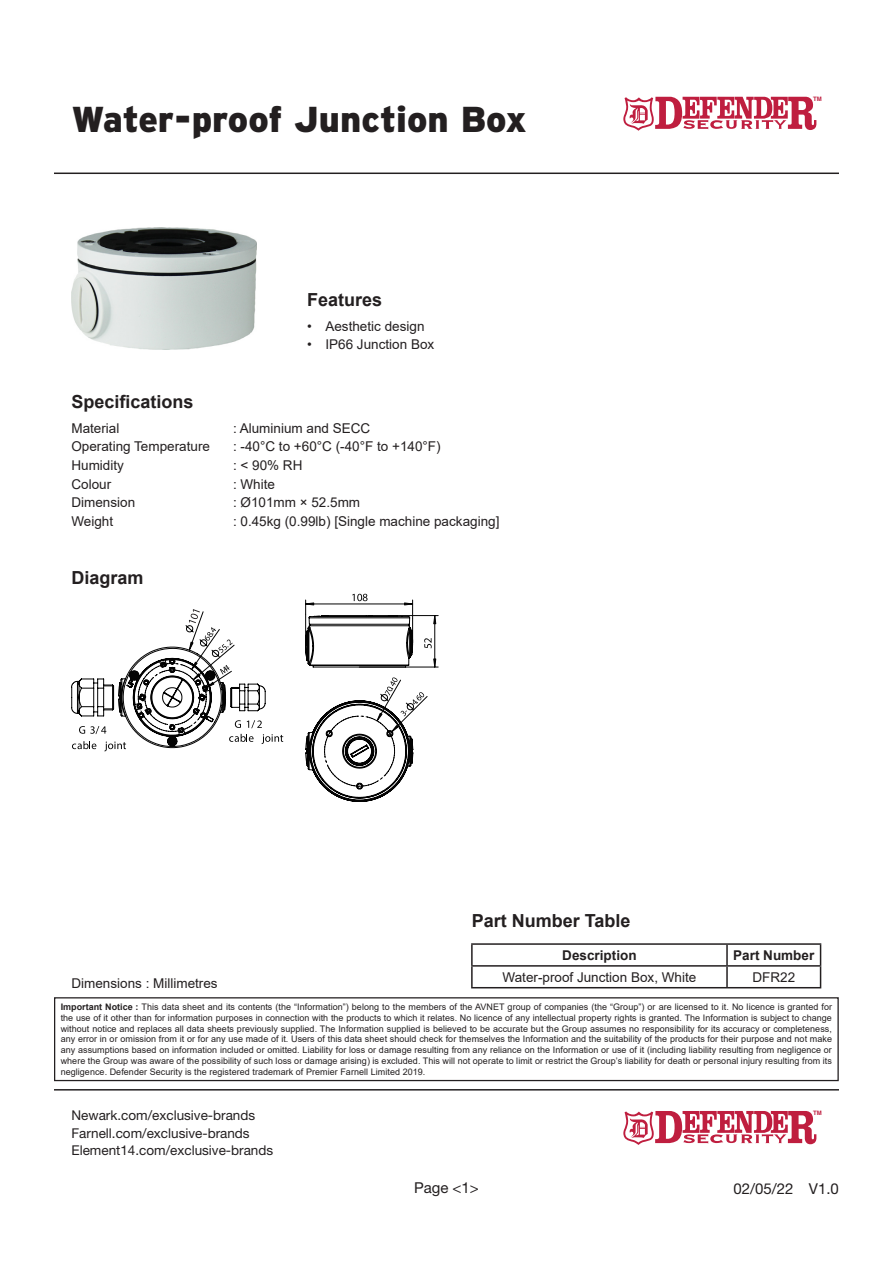
<style>
.page{position:relative;width:893px;height:1263px;background:#fff}
.page>*{position:absolute;margin:0;border:0;box-sizing:border-box;transform-origin:0 0}
.Heading_1{font:900 36px "Interstate";color:#231f20}
.Para_Head{font:700 18px "Arial";color:#231f20}
.TBL_Header{font:700 18px "Arial";color:#231f20}
.t1{font:15px "Helvetica Neue LT Std";color:#231f20}
.Para{font:13.5px "Arial";color:#231f20}
.t2{font:13.5px "Helvetica Neue LT Std";color:#231f20}
.TBL_Content{font:13.5px "Arial";color:#231f20}
.TBL_Column_Head{font:700 13.5px "Arial";color:#231f20}
.t3{font:9px/10.8px "Arial";letter-spacing:.005em;color:#231f20;text-align:justify}
.t4{font:700 6px "Helvetica";color:#bf1e3f}
.s1{font-weight:700}
</style>
<div class="page">
<hr style="left:54px;top:173px;width:785px;height:1px;background:#231f20">
<hr style="left:54px;top:1089px;width:785px;height:1px;background:#231f20">
<svg style="left:623px;top:97px;width:193px;height:34px"></svg>
<svg style="left:623px;top:1111px;width:193px;height:34px"></svg>
<div style="left:54px;top:997px;width:785px;height:84px;border:1px solid #231f20"></div>
<hr style="left:471px;top:943px;width:256px;height:2px;background:#231f20">
<hr style="left:471px;top:945px;width:2px;height:20px;background:#231f20">
<hr style="left:727px;top:943px;width:94px;height:2px;background:#231f20">
<hr style="left:726px;top:945px;width:2px;height:20px;background:#231f20">
<hr style="left:471px;top:965px;width:256px;height:2px;background:#231f20">
<hr style="left:471px;top:967px;width:2px;height:20px;background:#231f20">
<hr style="left:727px;top:965px;width:94px;height:2px;background:#231f20">
<hr style="left:726px;top:967px;width:2px;height:20px;background:#231f20">
<svg style="left:820px;top:945px;width:1px;height:42px"></svg>
<hr style="left:471px;top:987px;width:256px;height:1px;background:#231f20">
<hr style="left:727px;top:987px;width:94px;height:1px;background:#231f20">
<img style="left:71px;top:227px;width:185px;height:122px">
<hr style="left:359px;top:667px;width:79px;height:1px;background:#030303">
<hr style="left:388px;top:615px;width:50px;height:1px;background:#030303">
<svg style="left:71px;top:594px;width:365px;height:208px"></svg>
<p class="Heading_1" style="left:71px;top:97px;width:457px">Water-proof Junction Box</p>
<p class="Para_Head" style="left:307px;top:287px;width:77px">Features</p>
<p class="Para" style="left:307px;top:317px;width:119px">• Aesthetic design</p>
<p class="Para" style="left:307px;top:335px;width:129px">• IP66 Junction Box</p>
<p class="Para_Head" style="left:71px;top:389px;width:124px">Specifications</p>
<p class="Para" style="left:71px;top:419px;width:50px">Material</p>
<p class="Para" style="left:233px;top:419px;width:139px">: Aluminium and SECC</p>
<p class="Para" style="left:71px;top:437px;width:140px">Operating Temperature</p>
<p class="Para" style="left:233px;top:437px;width:209px">: -40°C to +60°C (-40°F to +140°F)</p>
<p class="Para" style="left:71px;top:456px;width:54px">Humidity</p>
<p class="Para" style="left:233px;top:456px;width:71px">: &lt; 90% RH</p>
<p class="Para" style="left:71px;top:474px;width:41px">Colour</p>
<p class="Para" style="left:233px;top:474px;width:44px">: White</p>
<p class="Para" style="left:71px;top:493px;width:65px">Dimension</p>
<p class="Para" style="left:233px;top:493px;width:129px">: Ø101mm × 52.5mm</p>
<p class="Para" style="left:71px;top:512px;width:43px">Weight</p>
<p class="Para" style="left:233px;top:512px;width:268px">: 0.45kg (0.99lb) [Single machine packaging]</p>
<p class="Para_Head" style="left:71px;top:565px;width:74px">Diagram</p>
<p class="t4" style="left:813px;top:95px;width:10px">TM</p>
<p class="TBL_Header" style="left:472px;top:908px;width:160px">Part Number Table</p>
<p class="TBL_Column_Head" style="left:562px;top:946px;width:76px">Description</p>
<p class="TBL_Column_Head" style="left:733px;top:946px;width:83px">Part Number</p>
<p class="TBL_Content" style="left:502px;top:968px;width:195px">Water-proof Junction Box, White</p>
<p class="TBL_Content" style="left:752px;top:968px;width:44px">DFR22</p>
<p class="Para" style="left:71px;top:974px;width:148px">Dimensions : Millimetres</p>
<p class="t3" style="left:61px;top:1001px;width:773px"><span class="s1">Important Notice :</span> This data sheet and its contents (the “Information”) belong to the members of the AVNET group of companies (the “Group”) or are licensed to it. No licence is granted for the use of it other than for information purposes in connection with the products to which it relates. No licence of any intellectual property rights is granted. The Information is subject to change without notice and replaces all data sheets previously supplied. The Information supplied is believed to be accurate but the Group assumes no responsibility for its accuracy or completeness, any error in or omission from it or for any use made of it. Users of this data sheet should check for themselves the Information and the suitability of the products for their purpose and not make any assumptions based on information included or omitted. Liability for loss or damage resulting from any reliance on the Information or use of it (including liability resulting from negligence or where the Group was aware of the possibility of such loss or damage arising) is excluded. This will not operate to limit or restrict the Group’s liability for death or personal injury resulting from its negligence. Defender Security is the registered trademark of Premier Farnell Limited 2019.</p>
<p class="t2" style="left:71px;top:1107px;width:185px">Newark.com/exclusive-brands</p>
<p class="t2" style="left:71px;top:1125px;width:180px">Farnell.com/exclusive-brands</p>
<p class="t2" style="left:71px;top:1142px;width:203px">Element14.com/exclusive-brands</p>
<p class="t4" style="left:813px;top:1109px;width:10px">TM</p>
<p class="t1" style="left:414px;top:1179px;width:66px">Page &lt;1&gt;</p>
<p class="t1" style="left:733px;top:1179px;width:62px">02/05/22</p>
<p class="t1" style="left:809px;top:1179px;width:32px">V1.0</p>
</div>
